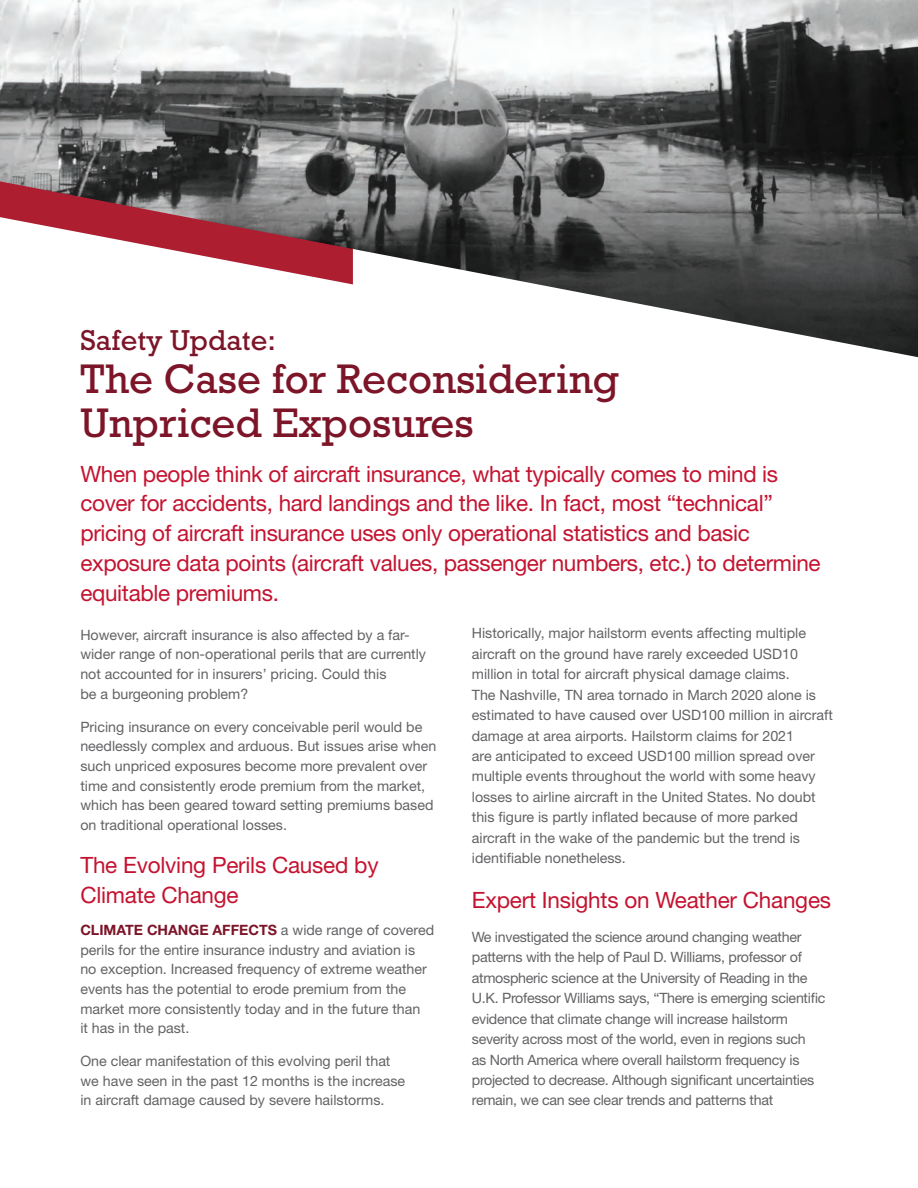
<style>
.page{position:relative;width:918px;height:1188px;background:#fff}
.page>*{position:absolute;margin:0;border:0;box-sizing:border-box;transform-origin:0 0}
.t1{font:42px/43.5px "Rockwell";color:#7d1529}
.t2{font:29.25px "Rockwell";color:#7d1529}
.t3{font:22.5px/30px "Helvetica Neue";letter-spacing:-.015em;color:#c41330}
.t4{font:14.25px/19.6px "Helvetica Neue";color:#636366}
.t5{font:14.25px/20.4px "Helvetica Neue";letter-spacing:-.02em;color:#636366}
.s1{font-weight:700;color:#7d1529}
</style>
<div class="page">
<img style="left:0;top:0;width:918px;height:357px">
<h2 class="t2" style="left:80px;top:323px;width:197px">Safety Update:</h2>
<h1 class="t1" style="left:80px;top:357px;width:540px">The Case for Reconsidering<br>Unpriced Exposures</h1>
<p class="t3" style="left:80px;top:458px;width:742px">When people think of aircraft insurance, what typically comes to mind is cover for accidents, hard landings and the like. In fact, most “technical” pricing of aircraft insurance uses only operational statistics and basic exposure data points (aircraft values, passenger numbers, etc.) to determine equitable premiums.</p>
<p class="t4" style="left:80px;top:625px;width:347px">However, aircraft insurance is also affected by a far&shy;wider range of non-operational perils that are currently not accounted for in insurers’ pricing. Could this<br>be a burgeoning problem?</p>
<p class="t4" style="left:80px;top:717px;width:358px">Pricing insurance on every conceivable peril would be needlessly complex and arduous. But issues arise when such unpriced exposures become more prevalent over time and consistently erode premium from the market, which has been geared toward setting premiums based on traditional operational losses.</p>
<h3 class="t3" style="left:80px;top:850px;width:300px">The Evolving Perils Caused by<br>Climate Change</h3>
<p class="t4" style="left:80px;top:920px;width:355px"><span class="s1">CLIMATE CHANGE AFFECTS</span> a wide range of covered perils for the entire insurance industry and aviation is no exception. Increased frequency of extreme weather events has the potential to erode premium from the market more consistently today and in the future than<br>it has in the past.</p>
<p class="t4" style="left:80px;top:1051px;width:326px">One clear manifestation of this evolving peril that we have seen in the past 12 months is the increase in aircraft damage caused by severe hailstorms.</p>
<p class="t4" style="left:472px;top:623px;width:363px;line-height:20.4px">Historically, major hailstorm events affecting multiple aircraft on the ground have rarely exceeded USD10 million in total for aircraft physical damage claims.<br>The Nashville, TN area tornado in March 2020 alone is estimated to have caused over USD100 million in aircraft damage at area airports. Hailstorm claims for 2021<br>are anticipated to exceed USD100 million spread over multiple events throughout the world with some heavy losses to airline aircraft in the United States. No doubt this figure is partly inflated because of more parked aircraft in the wake of the pandemic but the trend is identifiable nonetheless.</p>
<h3 class="t3" style="left:472px;top:884px;width:361px">Expert Insights on Weather Changes</h3>
<p class="t5" style="left:472px;top:926px;width:355px">We investigated the science around changing weather patterns with the help of Paul D. Williams, professor of atmospheric science at the University of Reading in the U.K. Professor Williams says, “There is emerging scientific evidence that climate change will increase hailstorm severity across most of the world, even in regions such<br>as North America where overall hailstorm frequency is projected to decrease. Although significant uncertainties remain, we can see clear trends and patterns that</p>
</div>
